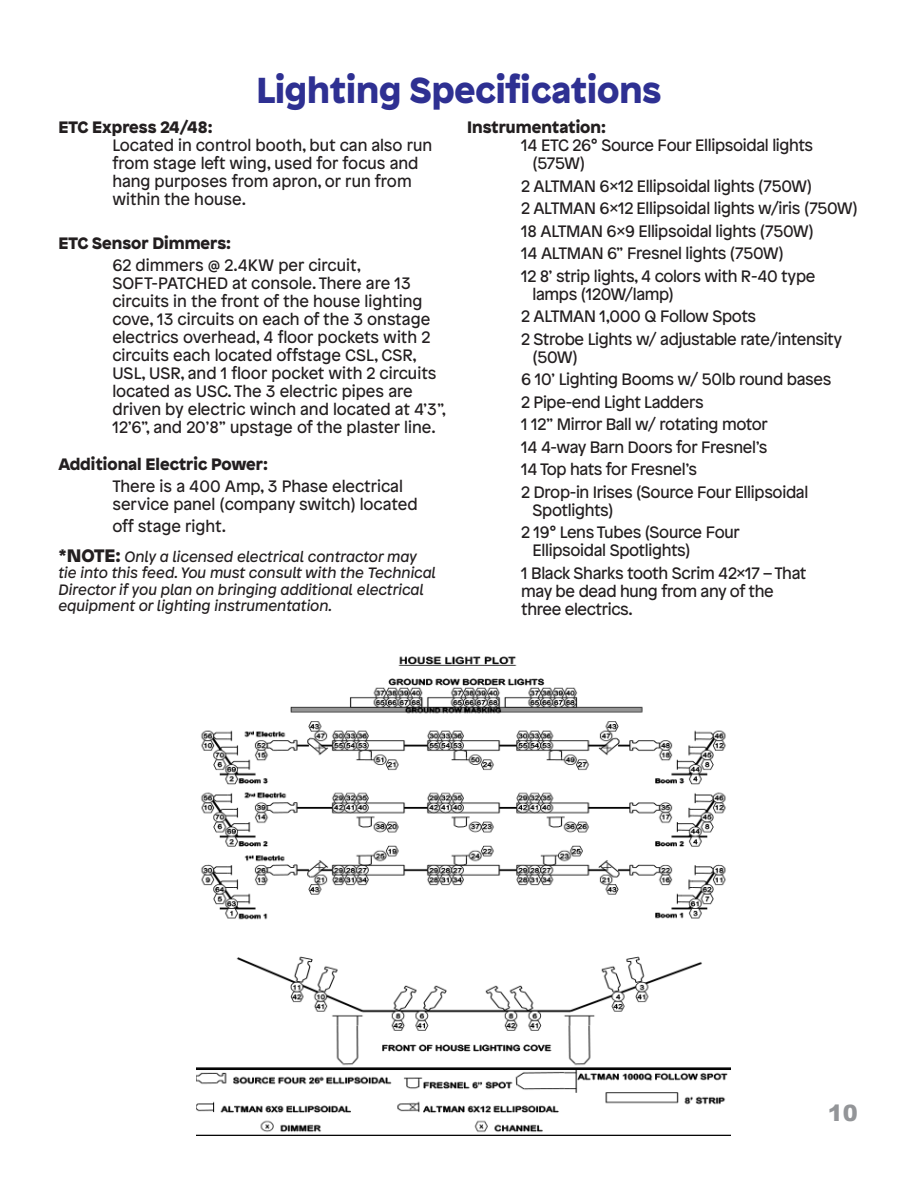
<style>
.page{position:relative;width:918px;height:1188px;background:#fff}
.page>*{position:absolute;margin:0;border:0;box-sizing:border-box;transform-origin:0 0}
.t1{font:900 36px "Patron";color:#2e3092}
.t2{font:900 22.5px "Arial";color:#939598}
.t3{font:16.5px/18px "Patron";letter-spacing:-.02em;color:#231f20}
.t4{font:16.5px/18px "Patron";color:#231f20}
.t5{font:900 16.5px "Patron";color:#231f20}
.t6{font:italic 15px/16.5px "Patron";color:#231f20}
.s1{font-weight:900;font-style:normal;font-size:18px}
</style>
<div class="page">
<img style="left:201px;top:656px;width:525px;height:264px">
<img style="left:196px;top:956px;width:535px;height:179px">
<p class="t1" style="left:256px;top:60px;width:407px">Lighting Specifications</p>
<p class="t5" style="left:58px;top:114px;width:156px">ETC Express 24/48:</p>
<p class="t4" style="left:112px;top:136px;width:321px">Located in control booth, but can also run from stage left wing, used for focus and hang purposes from apron, or run from within the house.</p>
<p class="t5" style="left:58px;top:229px;width:174px">ETC Sensor Dimmers:</p>
<p class="t4" style="left:112px;top:255px;width:335px">62 dimmers @ 2.4KW per circuit, SOFT-PATCHED at console. There are 13 circuits in the front of the house lighting cove, 13 circuits on each of the 3 onstage electrics overhead, 4 floor pockets with 2 circuits each located offstage CSL, CSR, USL, USR, and 1 floor pocket with 2 circuits located as USC. The 3 electric pipes are driven by electric winch and located at 4’3”, 12’6”, and 20’8” upstage of the plaster line.</p>
<p class="t5" style="left:58px;top:451px;width:211px">Additional Electric Power:</p>
<p class="t4" style="left:112px;top:476px;width:307px">There is a 400 Amp, 3 Phase electrical service panel (company switch) located</p>
<p class="t4" style="left:112px;top:516px;width:115px">off stage right.</p>
<p class="t6" style="left:58px;top:547px;width:379px"><span class="s1">*NOTE:</span> Only a licensed electrical contractor may tie into this feed. You must consult with the Technical Director if you plan on bringing additional electrical equipment or lighting instrumentation.</p>
<p class="t5" style="left:467px;top:114px;width:140px">Instrumentation:</p>
<p class="t3" style="left:533px;top:136px;width:282px;text-indent:-11px">14 ETC 26° Source Four Ellipsoidal lights (575W)</p>
<p class="t3" style="left:521px;top:176px;width:292px">2 ALTMAN 6x12 Ellipsoidal lights (750W)</p>
<p class="t3" style="left:521px;top:199px;width:338px">2 ALTMAN 6x12 Ellipsoidal lights w/iris (750W)</p>
<p class="t3" style="left:521px;top:221px;width:294px">18 ALTMAN 6x9 Ellipsoidal lights (750W)</p>
<p class="t3" style="left:521px;top:244px;width:264px">14 ALTMAN 6” Fresnel lights (750W)</p>
<p class="t3" style="left:533px;top:266px;width:284px;text-indent:-11px">12 8’ strip lights, 4 colors with R-40 type lamps (120W/lamp)</p>
<p class="t3" style="left:521px;top:307px;width:236px">2 ALTMAN 1,000 Q Follow Spots</p>
<p class="t3" style="left:533px;top:329px;width:311px;text-indent:-11px">2 Strobe Lights w/ adjustable rate/intensity (50W)</p>
<p class="t3" style="left:521px;top:370px;width:312px">6 10’ Lighting Booms w/ 50lb round bases</p>
<p class="t3" style="left:521px;top:392px;width:184px">2 Pipe-end Light Ladders</p>
<p class="t3" style="left:521px;top:415px;width:248px">1 12” Mirror Ball w/ rotating motor</p>
<p class="t3" style="left:521px;top:437px;width:248px">14 4-way Barn Doors for Fresnel’s</p>
<p class="t3" style="left:521px;top:460px;width:177px">14 Top hats for Fresnel’s</p>
<p class="t3" style="left:533px;top:482px;width:277px;text-indent:-11px">2 Drop-in Irises (Source Four Ellipsoidal<br>Spotlights)</p>
<p class="t3" style="left:533px;top:523px;width:209px;text-indent:-11px">2 19° Lens Tubes (Source Four<br>Ellipsoidal Spotlights)</p>
<p class="t3" style="left:521px;top:563px;width:287px">1 Black Sharks tooth Scrim 42x17 – That may be dead hung from any of the three electrics.</p>
<h2 class="t2" style="left:828px;top:1097px;width:32px">10</h2>
</div>
